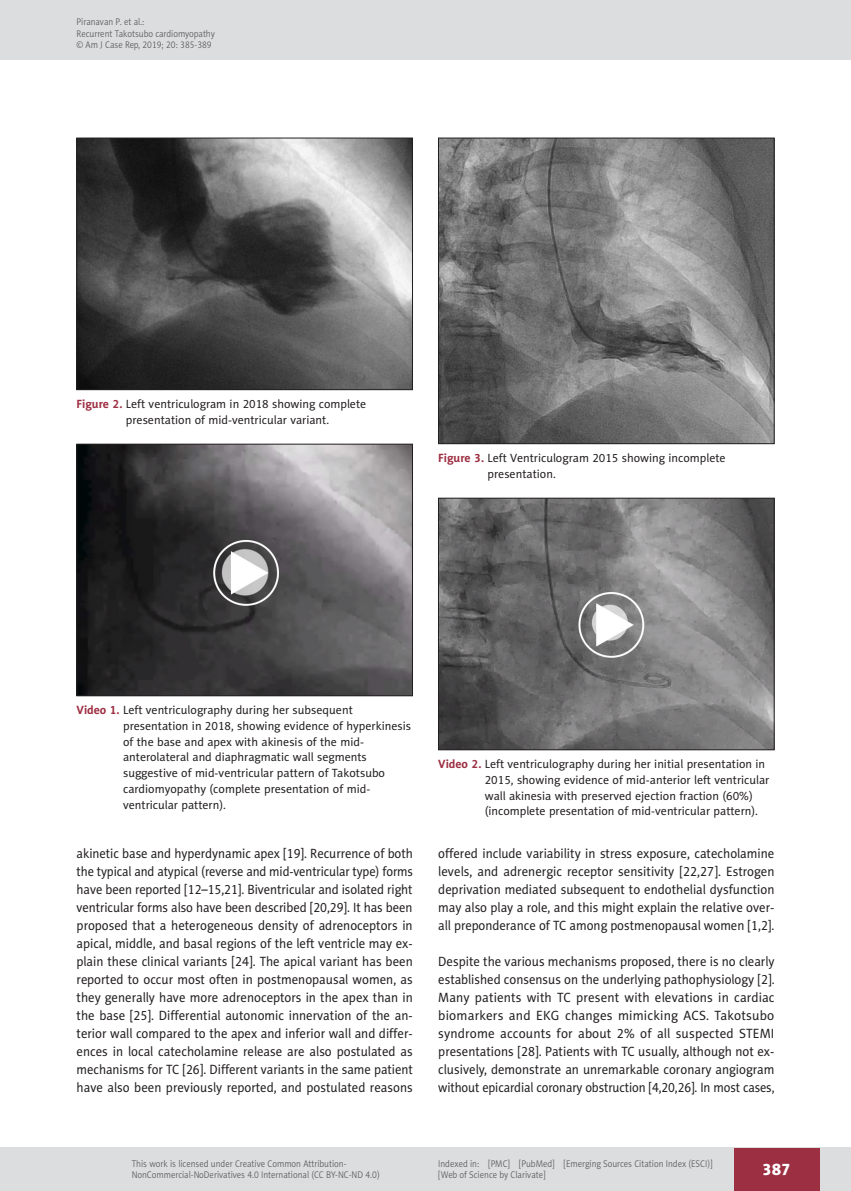
<style>
.page{position:relative;width:851px;height:1191px;background:#fff}
.page>*{position:absolute;margin:0;border:0;box-sizing:border-box;transform-origin:0 0}
.t1{font:16.5px "Naomi Sans EFN Heavy";color:#fff}
.AJCR_Body{font:13.5px/18px "Naomi Sans EFN";color:#231f20;text-align:justify;scale:.94 1}
.AJCR_Body-2{font:13.5px/18px "Naomi Sans EFN";color:#231f20;text-align:justify;scale:.95 1}
.AJCR_Rycina_tytul{font:12px/15.8px "Naomi Sans EFN";color:#231f20}
.AJCR_pagina_zywa{font:9.75px/11.2px "Naomi Sans EFN Light";color:#57585a;scale:.9 1}
.AJCR_pagina_sygnatur{font:9.75px "Naomi Sans EFN Light";color:#57585a;scale:.9 1}
.s1{font-weight:700;color:#9d2f42}
</style>
<div class="page">
<img style="left:79px;top:140px;width:331px;height:248px">
<div style="left:77px;top:138px;width:335px;height:252px;border:1px solid #231f20"></div>
<img style="left:79px;top:446px;width:331px;height:248px">
<div style="left:77px;top:444px;width:335px;height:252px;border:1px solid #231f20"></div>
<img style="left:440px;top:140px;width:332px;height:302px">
<div style="left:438px;top:138px;width:336px;height:306px;border:1px solid #231f20"></div>
<img style="left:440px;top:500px;width:332px;height:248px">
<div style="left:438px;top:498px;width:336px;height:252px;border:1px solid #231f20"></div>
<div style="left:0;top:1148px;width:850px;height:43px;background:#dcdddf"></div>
<div style="left:733px;top:1147px;width:86px;height:43px;background:#9d2f42"></div>
<div style="left:0;top:0;width:850px;height:60px;background:#dcdddf"></div>
<p class="AJCR_pagina_zywa" style="left:77px;top:16px;width:155px">Piranavan P. et al.:<br>Recurrent Takotsubo cardiomyopathy</p>
<p class="AJCR_pagina_sygnatur" style="left:77px;top:39px;width:152px">© Am J Case Rep, 2019; 20: 385-389</p>
<p class="AJCR_Rycina_tytul" style="left:126px;top:396px;width:242px;text-indent:-49px"><span class="s1">Figure 2.</span> Left ventriculogram in 2018 showing complete presentation of mid-ventricular variant.</p>
<p class="AJCR_Rycina_tytul" style="left:487px;top:450px;width:239px;text-indent:-49px"><span class="s1">Figure 3.</span> Left Ventriculogram 2015 showing incomplete presentation.</p>
<p class="AJCR_Rycina_tytul" style="left:123px;top:702px;width:289px;text-indent:-46px"><span class="s1">Video 1.</span> Left ventriculography during her subsequent presentation in 2018, showing evidence of hyperkinesis of the base and apex with akinesis of the mid&shy;anterolateral and diaphragmatic wall segments suggestive of mid-ventricular pattern of Takotsubo cardiomyopathy (complete presentation of mid&shy;ventricular pattern).</p>
<p class="AJCR_Rycina_tytul" style="left:484px;top:756px;width:286px;text-indent:-46px"><span class="s1">Video 2.</span> Left ventriculography during her initial presentation in 2015, showing evidence of mid-anterior left ventricular wall akinesia with preserved ejection fraction (60%) (incomplete presentation of mid-ventricular pattern).</p>
<p class="AJCR_Body" style="left:77px;top:844px;width:359px">akinetic base and hyperdynamic apex [19]. Recurrence of both the typical and atypical (reverse and mid-ventricular type) forms have been reported [12–15,21]. Biventricular and isolated right ventricular forms also have been described [20,29]. It has been proposed that a heterogeneous density of adrenoceptors in apical, middle, and basal regions of the left ventricle may ex&shy;plain these clinical variants [24]. The apical variant has been reported to occur most often in postmenopausal women, as they generally have more adrenoceptors in the apex than in the base [25]. Differential autonomic innervation of the an&shy;terior wall compared to the apex and inferior wall and differ&shy;ences in local catecholamine release are also postulated as mechanisms for TC [26]. Different variants in the same patient have also been previously reported, and postulated reasons</p>
<p class="AJCR_Body-2" style="left:438px;top:844px;width:355px">offered include variability in stress exposure, catecholamine levels, and adrenergic receptor sensitivity [22,27]. Estrogen deprivation mediated subsequent to endothelial dysfunction may also play a role, and this might explain the relative over&shy;all preponderance of TC among postmenopausal women [1,2].</p>
<p class="AJCR_Body-2" style="left:438px;top:952px;width:355px">Despite the various mechanisms proposed, there is no clearly established consensus on the underlying pathophysiology [2].<br>Many patients with TC present with elevations in cardiac biomarkers and EKG changes mimicking ACS. Takotsubo syndrome accounts for about 2% of all suspected STEMI presentations [28]. Patients with TC usually, although not ex&shy;clusively, demonstrate an unremarkable coronary angiogram without epicardial coronary obstruction [4,20,26]. In most cases,</p>
<p class="AJCR_pagina_zywa" style="left:132px;top:1158px;width:277px">This work is licensed under Creative Common Attribution-<br>NonCommercial-NoDerivatives 4.0 International (CC BY-NC-ND 4.0)</p>
<p class="AJCR_pagina_zywa" style="left:438px;top:1158px;width:306px">Indexed in: [PMC] [PubMed] [Emerging Sources Citation Index (ESCI)] [Web of Science by Clarivate]</p>
<p class="t1" style="left:762px;top:1159px;width:30px">387</p>
</div>
